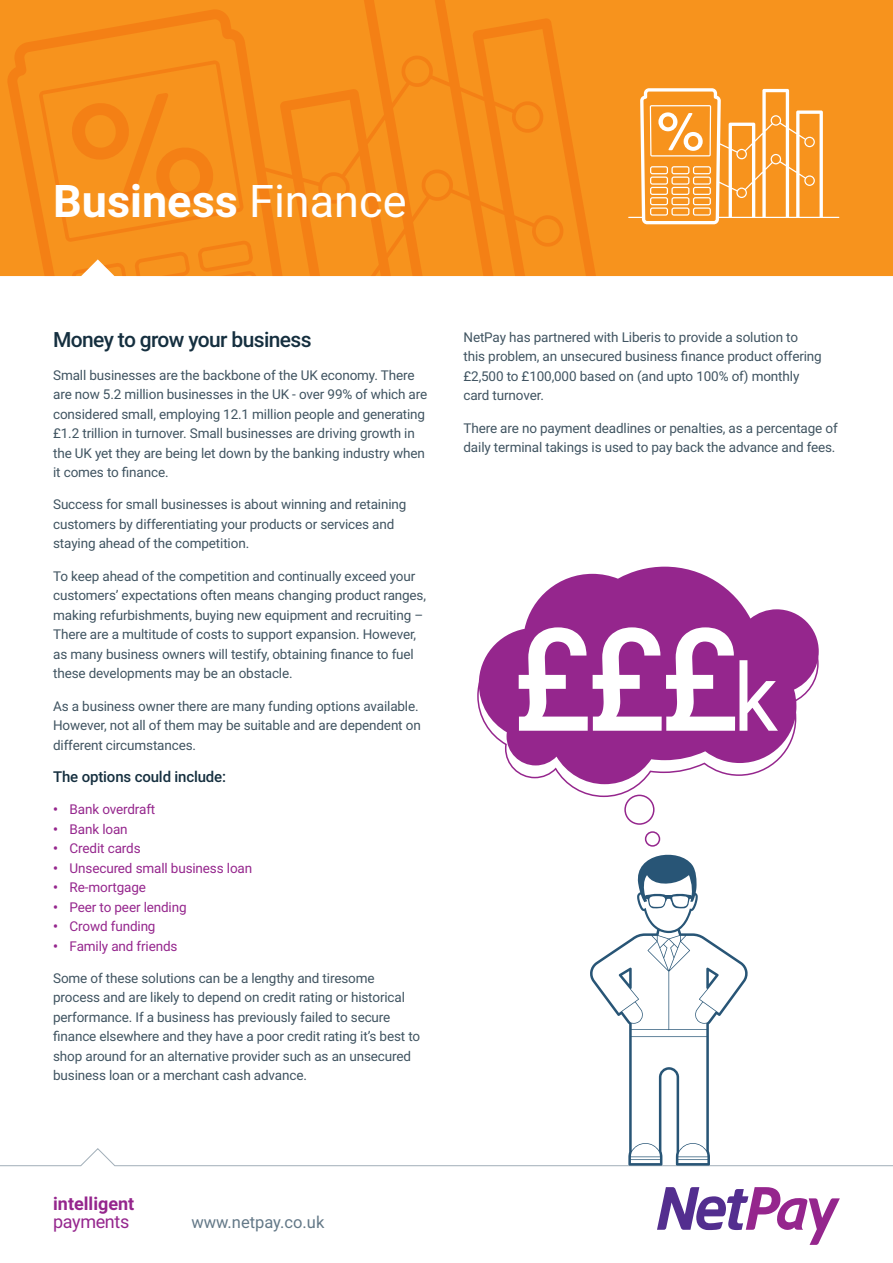
<style>
.page{position:relative;width:893px;height:1263px;background:#fff}
.page>*{position:absolute;margin:0;border:0;box-sizing:border-box;transform-origin:0 0}
.t1{font:700 45px "Roboto";color:#fff}
.t2{font:500 21px "Roboto";letter-spacing:-.03em;color:#152f3f}
.t3{font:700 18px/18px "Roboto";color:#95268d}
.t4{font:16.5px "Roboto";color:#637887}
.t5{font:500 15px "Roboto";letter-spacing:-.01em;color:#152f3f}
.t6{font:13.5px/19.5px "Roboto";letter-spacing:-.01em;color:#405461}
.t7{font:13.5px "Roboto";letter-spacing:-.01em;color:#95268d}
.s1{font-weight:400}
.s2{font-weight:700}
</style>
<div class="page">
<div style="left:0;top:0;width:893px;height:276px;background:#f7931d"></div>
<svg style="left:7px;top:0;width:647px;height:276px;background:#f68f1b"></svg>
<svg style="left:0;top:1148px;width:893px;height:19px"></svg>
<svg style="left:657px;top:1187px;width:183px;height:58px"></svg>
<svg style="left:479px;top:567px;width:340px;height:217px;fill:#95268d"></svg>
<div style="left:624px;top:795px;width:30px;height:30px;border:2px solid #95268d;border-radius:50%"></div>
<div style="left:645px;top:831px;width:15px;height:16px;border:2px solid #95268d;border-radius:50%"></div>
<svg style="left:519px;top:627px;width:259px;height:104px"></svg>
<svg style="left:628px;top:88px;width:211px;height:136px;background:#f8a94b"></svg>
<svg style="left:590px;top:854px;width:158px;height:311px"></svg>
<p class="t1" style="left:53px;top:169px;width:355px">Business <span class="s1">Finance</span></p>
<p class="t2" style="left:53px;top:325px;width:260px">Money to grow your business</p>
<p class="t6" style="left:53px;top:365px;width:376px">Small businesses are the backbone of the UK economy. There are now 5.2 million businesses in the UK - over 99% of which are considered small, employing 12.1 million people and generating £1.2 trillion in turnover. Small businesses are driving growth in the UK yet they are being let down by the banking industry when it comes to finance.</p>
<p class="t6" style="left:53px;top:494px;width:355px">Success for small businesses is about winning and retaining customers by differentiating your products or services and staying ahead of the competition.</p>
<p class="t6" style="left:53px;top:566px;width:374px">To keep ahead of the competition and continually exceed your customers’ expectations often means changing product ranges, making refurbishments, buying new equipment and recruiting – There are a multitude of costs to support expansion. However, as many business owners will testify, obtaining finance to fuel these developments may be an obstacle.</p>
<p class="t6" style="left:53px;top:695px;width:369px">As a business owner there are many funding options available.<br>However, not all of them may be suitable and are dependent on different circumstances.</p>
<p class="t5" style="left:53px;top:766px;width:175px">The options could include:</p>
<p class="t7" style="left:53px;top:800px;width:104px"><span class="s2">•</span> Bank overdraft</p>
<p class="t7" style="left:53px;top:819px;width:76px"><span class="s2">•</span> Bank loan</p>
<p class="t7" style="left:53px;top:839px;width:89px"><span class="s2">•</span> Credit cards</p>
<p class="t7" style="left:53px;top:858px;width:201px"><span class="s2">•</span> Unsecured small business loan</p>
<p class="t7" style="left:53px;top:878px;width:94px"><span class="s2">•</span> Re-mortgage</p>
<p class="t7" style="left:53px;top:897px;width:135px"><span class="s2">•</span> Peer to peer lending</p>
<p class="t7" style="left:53px;top:917px;width:104px"><span class="s2">•</span> Crowd funding</p>
<p class="t7" style="left:53px;top:936px;width:126px"><span class="s2">•</span> Family and friends</p>
<p class="t6" style="left:53px;top:968px;width:369px">Some of these solutions can be a lengthy and tiresome process and are likely to depend on credit rating or historical performance. If a business has previously failed to secure finance elsewhere and they have a poor credit rating it’s best to shop around for an alternative provider such as an unsecured business loan or a merchant cash advance.</p>
<p class="t6" style="left:463px;top:327px;width:360px">NetPay has partnered with Liberis to provide a solution to this problem, an unsecured business finance product offering £2,500 to £100,000 based on (and upto 100% of) monthly card turnover.</p>
<p class="t6" style="left:463px;top:417px;width:376px">There are no payment deadlines or penalties, as a percentage of daily terminal takings is used to pay back the advance and fees.</p>
<p class="t3" style="left:53px;top:1194px;width:83px">intelligent <span class="s1">payments</span></p>
<p class="t4" style="left:191px;top:1211px;width:135px">www.netpay.co.uk</p>
</div>
